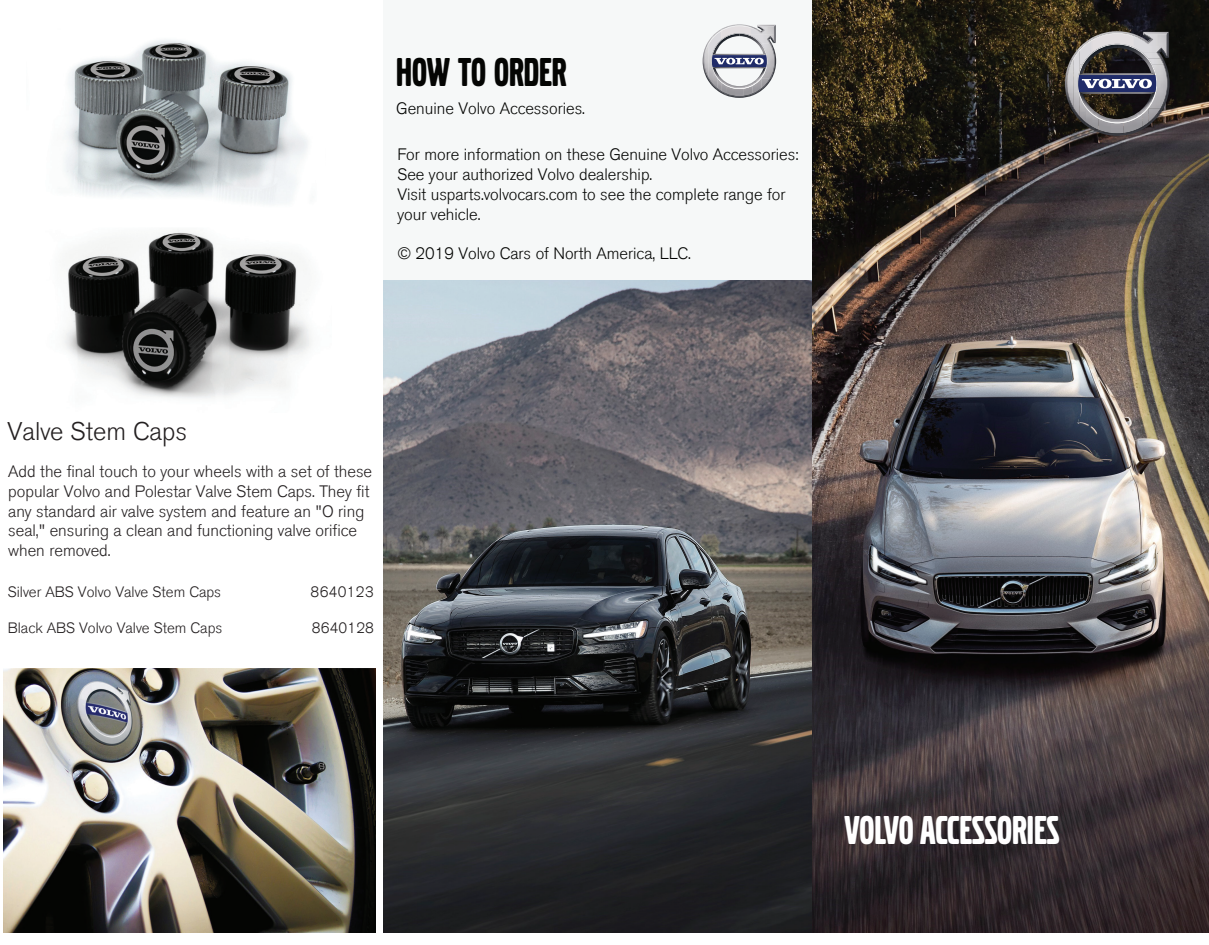
<style>
.page{position:relative;width:1209px;height:945px;background:#fff}
.page>*{position:absolute;margin:0;border:0;box-sizing:border-box;transform-origin:0 0}
.t1{font:42px "Volvo Broad";color:#fff}
.t2{font:42px "Volvo Broad";color:#040503}
.t3{font:300 25.5px "Volvo Sans";color:#231f20}
.t4{font:300 16.5px/19.8px "Volvo Sans";color:#040503}
.t5{font:300 16.5px/19.8px "Volvo Sans";color:#231f20}
.t6{font:300 15px "Volvo Sans";color:#231f20}
.t7{font:300 15px "Volvo Sans";letter-spacing:.02em;color:#231f20}
</style>
<div class="page">
<img style="left:4px;top:668px;width:372px;height:265px">
<img style="left:812px;top:0;width:396px;height:933px">
<img style="left:1091px;top:31px;width:51px;height:1px">
<img style="left:1065px;top:58px;width:1px;height:51px">
<img style="left:1097px;top:134px;width:40px;height:2px">
<svg style="left:1066px;top:32px;width:103px;height:102px;background:#6b696e"></svg>
<img style="left:383px;top:280px;width:429px;height:653px">
<div style="left:383px;top:0;width:428px;height:279px;background:#f6f8f8"></div>
<img style="left:733px;top:24px;width:13px;height:1px">
<img style="left:702px;top:51px;width:2px;height:20px">
<img style="left:775px;top:52px;width:1px;height:18px">
<img style="left:732px;top:97px;width:15px;height:1px">
<svg style="left:704px;top:25px;width:71px;height:72px"></svg>
<img style="left:64px;top:40px;width:244px;height:164px">
<img style="left:64px;top:230px;width:247px;height:169px">
<h1 class="t2" style="left:396px;top:48px;width:172px">HOW TO ORDER</h1>
<p class="t4" style="left:396px;top:98px;width:190px">Genuine Volvo Accessories.</p>
<p class="t4" style="left:397px;top:145px;width:403px">For more information on these Genuine Volvo Accessories:<br>See your authorized Volvo dealership.<br>Visit usparts.volvocars.com to see the complete range for your vehicle.</p>
<p class="t4" style="left:397px;top:244px;width:295px">© 2019 Volvo Cars of North America, LLC.</p>
<h2 class="t3" style="left:8px;top:416px;width:181px">Valve Stem Caps</h2>
<p class="t5" style="left:8px;top:461px;width:365px">Add the final touch to your wheels with a set of these popular Volvo and Polestar Valve Stem Caps. They fit any standard air valve system and feature an "O ring seal," ensuring a clean and functioning valve orifice when removed.</p>
<p class="t6" style="left:8px;top:583px;width:215px">Silver ABS Volvo Valve Stem Caps</p>
<p class="t7" style="left:311px;top:583px;width:65px">8640123</p>
<p class="t6" style="left:8px;top:619px;width:216px">Black ABS Volvo Valve Stem Caps</p>
<p class="t6" style="left:312px;top:619px;width:64px">8640128</p>
<h1 class="t1" style="left:844px;top:806px;width:216px">VOLVO ACCESSORIES</h1>
</div>
